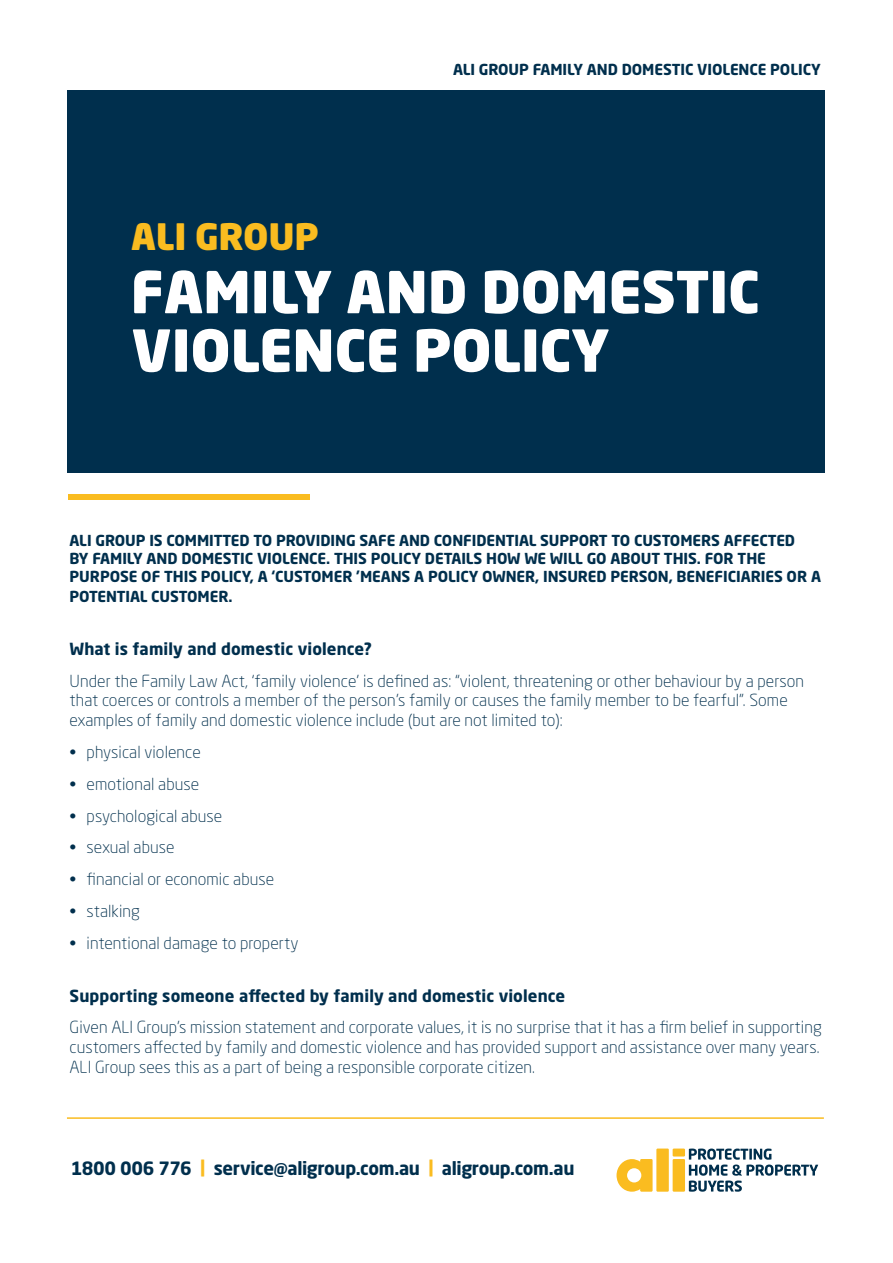
<style>
.page{position:relative;width:893px;height:1263px;background:#fff}
.page>*{position:absolute;margin:0;border:0;box-sizing:border-box;transform-origin:0 0}
.t1{font:900 57px/58.5px "Neo Sans Std";letter-spacing:-.005em;color:#fff}
.t2{font:900 36px "Neo Sans Std";letter-spacing:-.005em;color:#fabc20}
.t3{font:700 18.15px "Neo Sans W1 G";letter-spacing:-.02em;color:#002f4d}
.t4{font:300 16.5px/19.8px "Neo Sans Std";letter-spacing:.005em;color:#002f4d}
.t5{font:700 16.5px "Neo Sans Std";letter-spacing:.005em;color:#002f4d}
.t6{font:700 15px/18px "Neo Sans Std";letter-spacing:-.005em;color:#002f4d}
.s1{color:#fabc20}
</style>
<div class="page">
<hr style="left:67px;top:1117px;width:757px;height:2px;background:#fabc20">
<div style="left:68px;top:90px;width:757px;height:382px;background:#002f4d"></div>
<div style="left:656px;top:1148px;width:13px;height:44px;background:#fabc20"></div>
<div style="left:673px;top:1148px;width:12px;height:8px;background:#fabc20"></div>
<div style="left:673px;top:1159px;width:12px;height:33px;background:#fabc20"></div>
<svg style="left:616px;top:1159px;width:37px;height:33px"></svg>
<svg style="left:689px;top:1148px;width:129px;height:44px"></svg>
<svg style="left:68px;top:494px;width:241px;height:5px"></svg>
<p class="t6" style="left:453px;top:60px;width:369px">ALI GROUP FAMILY AND DOMESTIC VIOLENCE POLICY</p>
<h2 class="t2" style="left:131px;top:213px;width:189px">ALI GROUP</h2>
<h1 class="t1" style="left:131px;top:261px;width:630px">FAMILY AND DOMESTIC<br>VIOLENCE POLICY</h1>
<p class="t6" style="left:70px;top:531px;width:753px">ALI GROUP IS COMMITTED TO PROVIDING SAFE AND CONFIDENTIAL SUPPORT TO CUSTOMERS AFFECTED<br>BY FAMILY AND DOMESTIC VIOLENCE. THIS POLICY DETAILS HOW WE WILL GO ABOUT THIS. FOR THE<br>PURPOSE OF THIS POLICY, A ‘CUSTOMER ’MEANS A POLICY OWNER, INSURED PERSON, BENEFICIARIES OR A</p>
<p class="t6" style="left:70px;top:587px;width:165px">POTENTIAL CUSTOMER.</p>
<p class="t5" style="left:70px;top:638px;width:304px">What is family and domestic violence?</p>
<p class="t4" style="left:70px;top:670px;width:736px">Under the Family Law Act, ‘family violence’ is defined as: “violent, threatening or other behaviour by a person that coerces or controls a member of the person’s family or causes the family member to be fearful”. Some examples of family and domestic violence include (but are not limited to):</p>
<p class="t4" style="left:70px;top:742px;width:133px">• physical violence</p>
<p class="t4" style="left:70px;top:774px;width:131px">• emotional abuse</p>
<p class="t4" style="left:70px;top:805px;width:154px">• psychological abuse</p>
<p class="t4" style="left:70px;top:837px;width:107px">• sexual abuse</p>
<p class="t4" style="left:70px;top:869px;width:206px">• financial or economic abuse</p>
<p class="t4" style="left:70px;top:901px;width:72px">• stalking</p>
<p class="t4" style="left:70px;top:933px;width:230px">• intentional damage to property</p>
<p class="t5" style="left:70px;top:985px;width:497px">Supporting someone affected by family and domestic violence</p>
<p class="t4" style="left:70px;top:1017px;width:754px">Given ALI Group’s mission statement and corporate values, it is no surprise that it has a firm belief in supporting customers affected by family and domestic violence and has provided support and assistance over many years.<br>ALI Group sees this as a part of being a responsible corporate citizen.</p>
<p class="t3" style="left:71px;top:1156px;width:505px">1800 006 776 <span class="s1">|</span> service@aligroup.com.au <span class="s1">|</span> aligroup.com.au</p>
</div>
